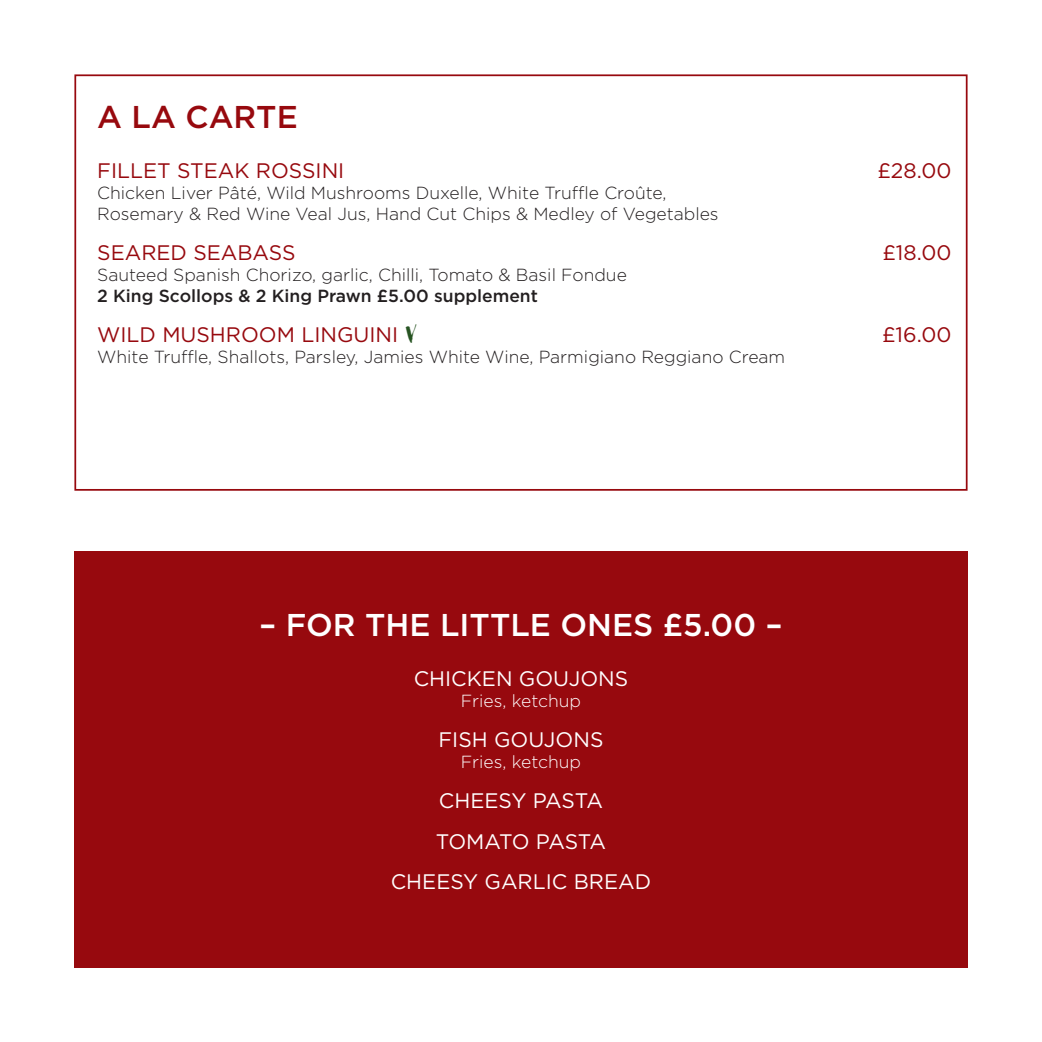
<style>
.page{position:relative;width:1042px;height:1042px;background:#fff}
.page>*{position:absolute;margin:0;border:0;box-sizing:border-box;transform-origin:0 0}
.t1{font:500 31.5px "Gotham";color:#fff}
.t2{font:500 31.5px "Gotham";color:#97090e}
.t3{font:21px "Gotham";color:#97090e}
.t4{font:21px/40.1px "Gotham";color:#fff;text-align:center}
.t5{font:300 17.5px/21px "Gotham";color:#231f20}
.t6{font:500 17.5px "Gotham";color:#231f20}
.t7{font:300 17.5px "Gotham";color:#fff}
.s1{font-family:"Bakery";color:#275422}
</style>
<div class="page">
<div style="left:74px;top:551px;width:893px;height:416px;background:#97090e"></div>
<div style="left:74px;top:74px;width:893px;height:417px;border:2px solid #97090e"></div>
<h1 class="t2" style="left:97px;top:99px;width:202px">A LA CARTE</h1>
<p class="t3" style="left:97px;top:159px;width:249px">FILLET STEAK ROSSINI</p>
<p class="t3" style="left:877px;top:159px;width:76px">£28.00</p>
<p class="t5" style="left:97px;top:182px;width:623px">Chicken Liver Pâté, Wild Mushrooms Duxelle, White Truffle Croûte,<br>Rosemary &amp; Red Wine Veal Jus, Hand Cut Chips &amp; Medley of Vegetables</p>
<p class="t3" style="left:97px;top:241px;width:200px">SEARED SEABASS</p>
<p class="t3" style="left:882px;top:241px;width:71px">£18.00</p>
<p class="t5" style="left:97px;top:264px;width:531px">Sauteed Spanish Chorizo, garlic, Chilli, Tomato &amp; Basil Fondue</p>
<p class="t6" style="left:97px;top:286px;width:442px">2 King Scollops &amp; 2 King Prawn £5.00 supplement</p>
<p class="t3" style="left:97px;top:323px;width:319px">WILD MUSHROOM LINGUINI <span class="s1">V</span></p>
<p class="t3" style="left:882px;top:323px;width:71px">£16.00</p>
<p class="t5" style="left:97px;top:346px;width:689px">White Truffle, Shallots, Parsley, Jamies White Wine, Parmigiano Reggiano Cream</p>
<h1 class="t1" style="left:260px;top:607px;width:524px">– FOR THE LITTLE ONES £5.00 –</h1>
<p class="t4" style="left:414px;top:658px;width:216px">CHICKEN GOUJONS</p>
<p class="t7" style="left:461px;top:691px;width:122px">Fries, ketchup</p>
<p class="t4" style="left:438px;top:719px;width:166px">FISH GOUJONS</p>
<p class="t7" style="left:461px;top:752px;width:122px">Fries, ketchup</p>
<p class="t4" style="left:391px;top:780px;width:262px">CHEESY PASTA<br>TOMATO PASTA<br>CHEESY GARLIC BREAD</p>
</div>
